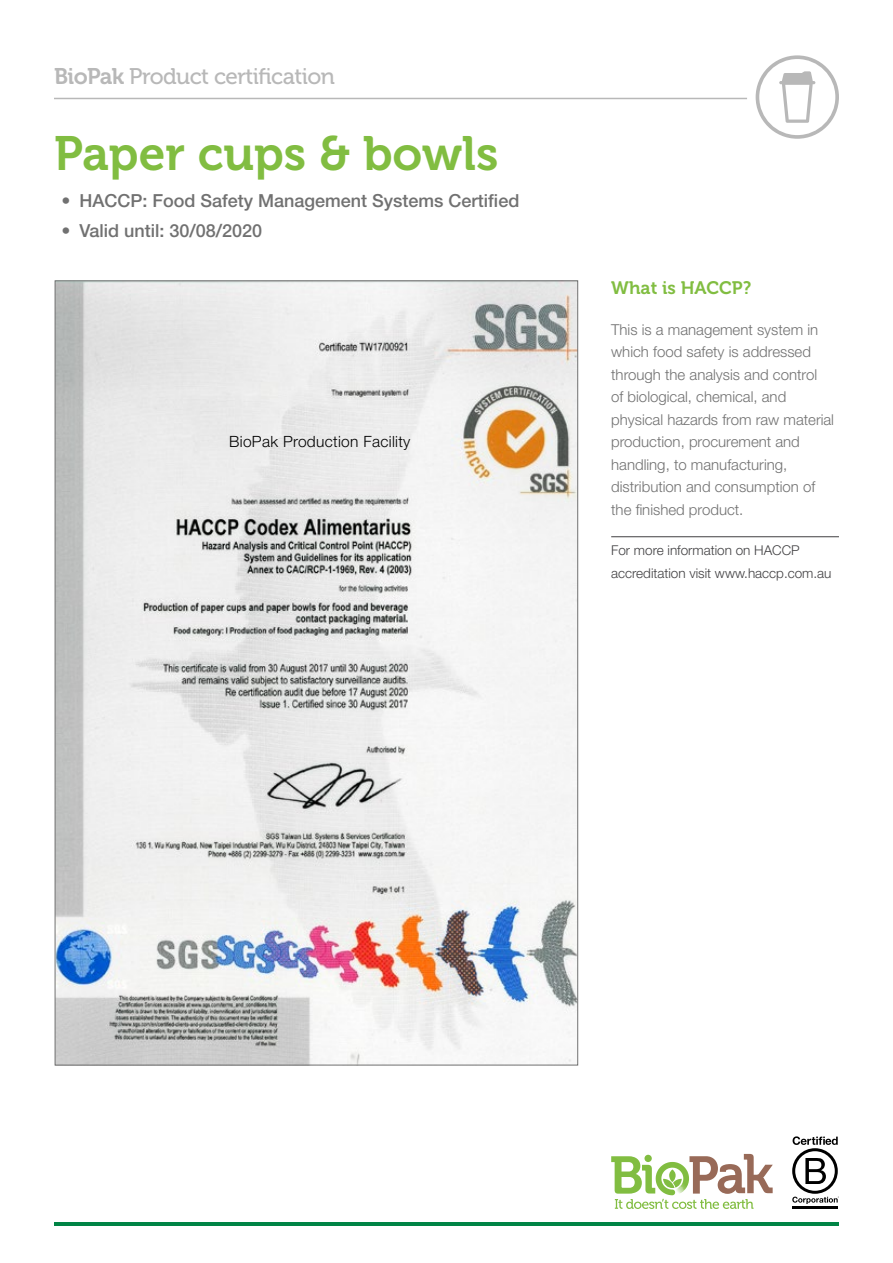
<style>
.page{position:relative;width:893px;height:1263px;background:#fff}
.page>*{position:absolute;margin:0;border:0;box-sizing:border-box;transform-origin:0 0}
.t1{font:48px "Museo 700";color:#81bd41}
.t2{font:22.5px "Museo 500";letter-spacing:-.025em;color:#b8b8b8}
.t3{font:500 18px "Helvetica Neue LT Pro";color:#717171}
.t4{font:18px "Museo 700";color:#81bd41}
.t5{font:300 15.45px "Helvetica Neue LT Pro";letter-spacing:.02em;color:#000}
.t6{font:300 15px/22.5px "Helvetica Neue LT Pro";color:#717171}
.t7{font:300 13.5px/22.5px "Helvetica Neue LT Pro";color:#414042}
.s1{font-family:"Museo 700"}
</style>
<div class="page">
<hr style="left:55px;top:1222px;width:784px;height:3px;background:#008445">
<svg style="left:611px;top:1154px;width:162px;height:55px"></svg>
<hr style="left:792px;top:1206px;width:46px;height:3px;background:#000">
<svg style="left:792px;top:1136px;width:47px;height:68px"></svg>
<svg style="left:756px;top:55px;width:83px;height:84px"></svg>
<hr style="left:611px;top:536px;width:228px;height:1px;background:#414042">
<hr style="left:54px;top:98px;width:693px;height:1px;background:#b8b8b8">
<img style="left:57px;top:283px;width:519px;height:780px">
<h2 class="t2" style="left:54px;top:64px;width:282px"><span class="s1">BioPak</span> Product certification</h2>
<h1 class="t1" style="left:54px;top:127px;width:446px">Paper cups &amp; bowls</h1>
<p class="t3" style="left:62px;top:190px;width:459px">• HACCP: Food Safety Management Systems Certified</p>
<p class="t3" style="left:62px;top:220px;width:202px">• Valid until: 30/08/2020</p>
<p class="t5" style="left:229px;top:432px;width:183px">BioPak Production Facility</p>
<p class="t4" style="left:611px;top:278px;width:142px">What is HACCP?</p>
<p class="t6" style="left:611px;top:318px;width:224px">This is a management system in which food safety is addressed through the analysis and control<br>of biological, chemical, and physical hazards from raw material production, procurement and handling, to manufacturing, distribution and consumption of the finished product.</p>
<p class="t7" style="left:611px;top:539px;width:222px">For more information on HACCP accreditation visit www.haccp.com.au</p>
</div>
